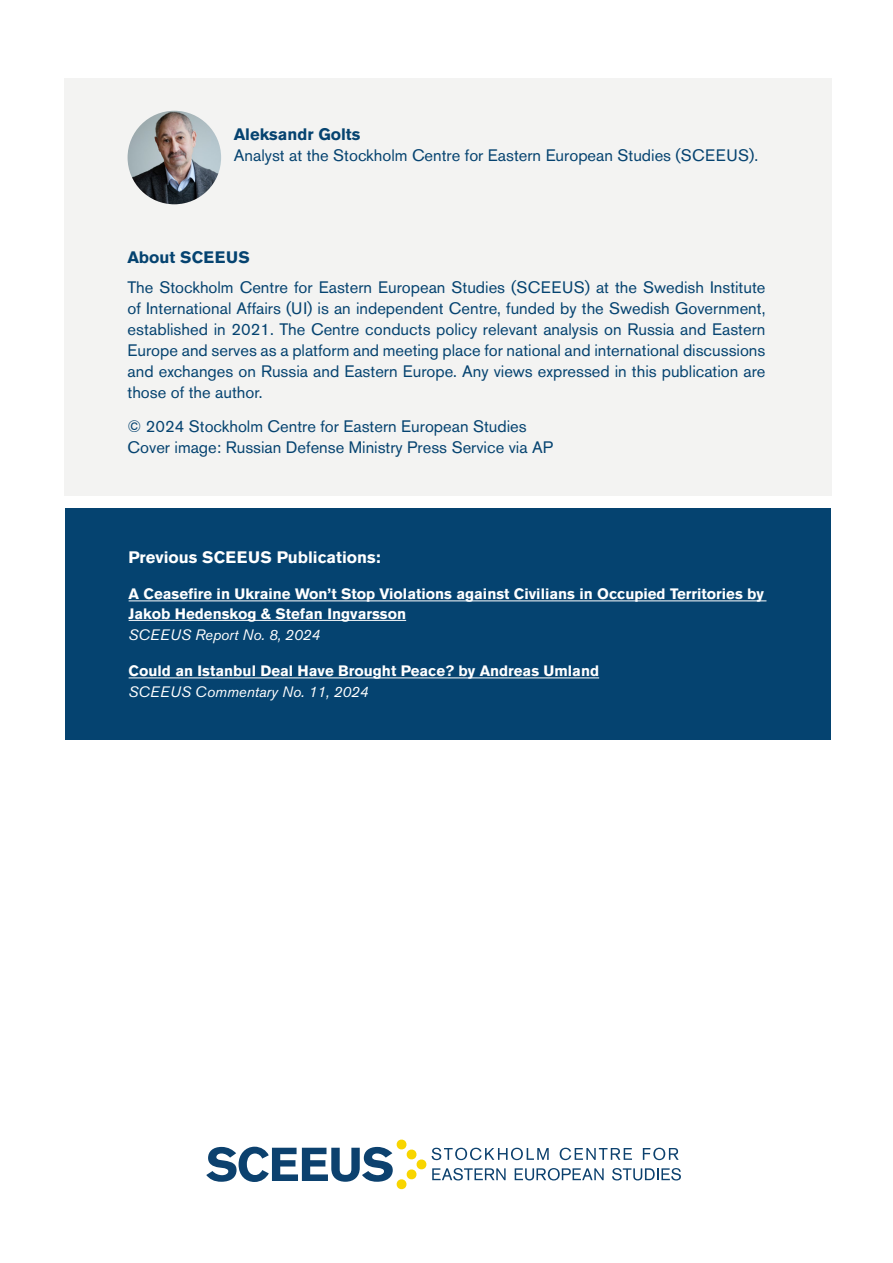
<style>
.page{position:relative;width:893px;height:1263px;background:#fff}
.page>*{position:absolute;margin:0;border:0;box-sizing:border-box;transform-origin:0 0}
.t1{font:16.5px/21px "Akzidenz Grotesk BE";color:#054370;text-align:justify}
.t2{font:700 16.5px "Akzidenz Grotesk BE";color:#fff}
.t3{font:700 16.5px "Akzidenz Grotesk BE";color:#054370}
.t4{font:700 15px/19.5px "Akzidenz Grotesk BE";color:#fff}
.t5{font:italic 15px "Akzidenz Grotesk BE";color:#fff}
</style>
<div class="page">
<div style="left:64px;top:78px;width:767px;height:417px;background:#f3f3f2"></div>
<div style="left:65px;top:508px;width:765px;height:232px;background:#054370"></div>
<hr style="left:129px;top:600px;width:637px;height:1px;background:#fff">
<hr style="left:129px;top:620px;width:277px;height:1px;background:#fff">
<hr style="left:129px;top:677px;width:470px;height:1px;background:#fff">
<svg style="left:206px;top:1139px;width:475px;height:50px"></svg>
<img style="left:128px;top:111px;width:93px;height:93px;border-radius:47px">
<p class="t3" style="left:234px;top:125px;width:128px">Aleksandr Golts</p>
<p class="t1" style="left:234px;top:145px;width:526px">Analyst at the Stockholm Centre for Eastern European Studies (SCEEUS).</p>
<p class="t3" style="left:128px;top:248px;width:124px">About SCEEUS</p>
<p class="t1" style="left:128px;top:276px;width:639px">The Stockholm Centre for Eastern European Studies (SCEEUS) at the Swedish Institute of International Affairs (UI) is an independent Centre, funded by the Swedish Government, established in 2021. The Centre conducts policy relevant analysis on Russia and Eastern Europe and serves as a platform and meeting place for national and international discussions and exchanges on Russia and Eastern Europe. Any views expressed in this publication are those of the author.</p>
<p class="t1" style="left:128px;top:415px;width:427px">© 2024 Stockholm Centre for Eastern European Studies<br>Cover image: Russian Defense Ministry Press Service via AP</p>
<p class="t2" style="left:129px;top:548px;width:253px">Previous SCEEUS Publications:</p>
<p class="t4" style="left:129px;top:584px;width:637px">A Ceasefire in Ukraine Won’t Stop Violations against Civilians in Occupied Territories by<br>Jakob Hedenskog &amp; Stefan Ingvarsson</p>
<p class="t5" style="left:129px;top:626px;width:193px">SCEEUS Report No. 8, 2024</p>
<p class="t4" style="left:129px;top:661px;width:472px">Could an Istanbul Deal Have Brought Peace? by Andreas Umland</p>
<p class="t5" style="left:129px;top:683px;width:242px">SCEEUS Commentary No. 11, 2024</p>
</div>
